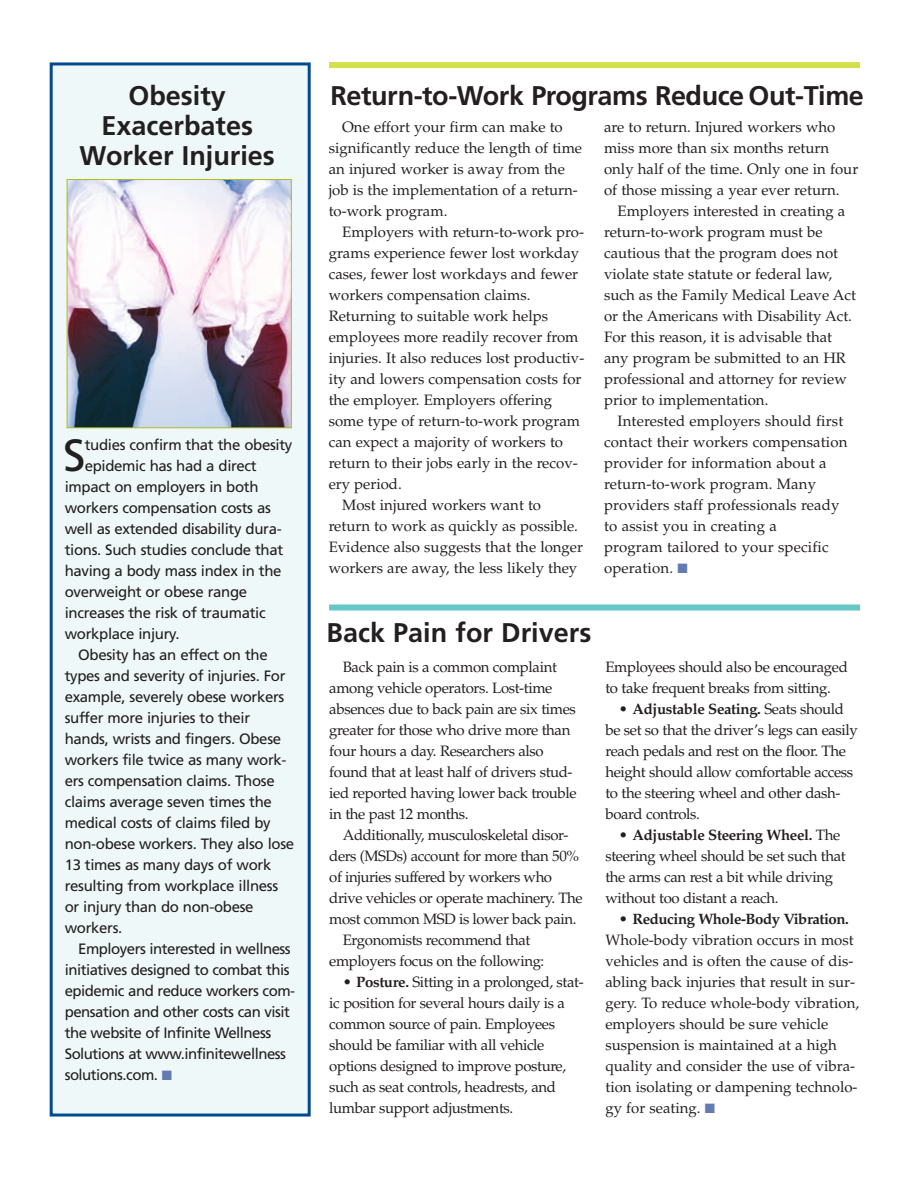
<style>
.page{position:relative;width:918px;height:1188px;background:#fff}
.page>*{position:absolute;margin:0;border:0;box-sizing:border-box;transform-origin:0 0}
.t1{font:45px "Frutiger";color:#231f20}
.t2{font:700 27px/30px "Frutiger";color:#231f20;text-align:center}
.t3{font:15px/21px "Palatino";color:#231f20}
.t4{font:15px/21px "Palatino";letter-spacing:-.025em;color:#231f20}
.t5{font:15px "Frutiger";letter-spacing:-.02em;color:#231f20}
.t6{font:15px "Palatino";letter-spacing:-.03em;color:#231f20}
.s1{color:#637bb2}
.s2{font-weight:700}
</style>
<div class="page">
<div style="left:51px;top:64px;width:258px;height:1051px;background:#eff8f8"></div>
<div style="left:50px;top:62px;width:261px;height:1055px;border:3px solid #014990"></div>
<div style="left:329px;top:605px;width:531px;height:6px;background:#66c7c5"></div>
<img style="left:69px;top:181px;width:221px;height:245px">
<div style="left:67px;top:179px;width:225px;height:249px;border:1px solid #b0bb1d"></div>
<div style="left:329px;top:62px;width:531px;height:6px;background:#d4df4c"></div>
<h2 class="t2" style="left:80px;top:82px;width:197px">Obesity<br>Exacerbates<br>Worker Injuries</h2>
<h1 class="t1" style="left:63px;top:437px;width:24px">S</h1>
<p class="t5" style="left:85px;top:439px;width:209px">tudies confirm that the obesity</p>
<p class="t5" style="left:85px;top:460px;width:174px">epidemic has had a direct</p>
<p class="t5" style="left:65px;top:481px;width:195px">impact on employers in both</p>
<p class="t5" style="left:65px;top:502px;width:208px">workers compensation costs as</p>
<p class="t5" style="left:65px;top:523px;width:219px">well as extended disability dura-</p>
<p class="t5" style="left:65px;top:544px;width:220px">tions. Such studies conclude that</p>
<p class="t5" style="left:65px;top:565px;width:218px">having a body mass index in the</p>
<p class="t5" style="left:65px;top:586px;width:184px">overweight or obese range</p>
<p class="t5" style="left:65px;top:607px;width:203px">increases the risk of traumatic</p>
<p class="t5" style="left:65px;top:628px;width:116px">workplace injury.</p>
<p class="t5" style="left:78px;top:649px;width:191px">Obesity has an effect on the</p>
<p class="t5" style="left:65px;top:670px;width:222px">types and severity of injuries. For</p>
<p class="t5" style="left:65px;top:691px;width:221px">example, severely obese workers</p>
<p class="t5" style="left:65px;top:712px;width:187px">suffer more injuries to their</p>
<p class="t5" style="left:65px;top:733px;width:218px">hands, wrists and fingers. Obese</p>
<p class="t5" style="left:65px;top:754px;width:223px">workers file twice as many work-</p>
<p class="t5" style="left:65px;top:775px;width:212px">ers compensation claims. Those</p>
<p class="t5" style="left:65px;top:796px;width:209px">claims average seven times the</p>
<p class="t5" style="left:65px;top:817px;width:208px">medical costs of claims filed by</p>
<p class="t5" style="left:65px;top:838px;width:231px">non-obese workers. They also lose</p>
<p class="t5" style="left:65px;top:859px;width:208px">13 times as many days of work</p>
<p class="t5" style="left:65px;top:880px;width:215px">resulting from workplace illness</p>
<p class="t5" style="left:65px;top:901px;width:190px">or injury than do non-obese</p>
<p class="t5" style="left:65px;top:922px;width:59px">workers.</p>
<p class="t5" style="left:78px;top:943px;width:214px">Employers interested in wellness</p>
<p class="t5" style="left:65px;top:964px;width:226px">initiatives designed to combat this</p>
<p class="t5" style="left:65px;top:985px;width:232px">epidemic and reduce workers com-</p>
<p class="t5" style="left:65px;top:1006px;width:227px">pensation and other costs can visit</p>
<p class="t5" style="left:65px;top:1027px;width:208px">the website of Infinite Wellness</p>
<p class="t5" style="left:65px;top:1048px;width:223px">Solutions at www.infinitewellness</p>
<p class="t5" style="left:65px;top:1069px;width:109px">solutions.com. <span class="s1">■</span></p>
<h2 class="t2" style="left:330px;top:82px;width:535px">Return-to-Work Programs Reduce Out-Time</h2>
<p class="t3" style="left:329px;top:118px;width:255px;text-indent:14px">One effort your firm can make to significantly reduce the length of time an injured worker is away from the job is the implementation of a return&shy;to-work program.</p>
<p class="t3" style="left:342px;top:223px;width:243px">Employers with return-to-work pro-</p>
<p class="t3" style="left:329px;top:244px;width:252px">grams experience fewer lost workday</p>
<p class="t3" style="left:329px;top:265px;width:251px">cases, fewer lost workdays and fewer</p>
<p class="t3" style="left:329px;top:286px;width:203px">workers compensation claims.</p>
<p class="t3" style="left:329px;top:307px;width:221px">Returning to suitable work helps</p>
<p class="t3" style="left:329px;top:328px;width:251px">employees more readily recover from</p>
<p class="t3" style="left:329px;top:349px;width:257px">injuries. It also reduces lost productiv-</p>
<p class="t3" style="left:329px;top:370px;width:254px">ity and lowers compensation costs for</p>
<p class="t3" style="left:329px;top:391px;width:225px">the employer. Employers offering</p>
<p class="t3" style="left:329px;top:412px;width:253px">some type of return-to-work program</p>
<p class="t3" style="left:329px;top:433px;width:236px">can expect a majority of workers to</p>
<p class="t3" style="left:329px;top:454px;width:251px">return to their jobs early in the recov-</p>
<p class="t3" style="left:329px;top:475px;width:75px">ery period.</p>
<p class="t3" style="left:342px;top:496px;width:200px">Most injured workers want to</p>
<p class="t3" style="left:329px;top:517px;width:251px">return to work as quickly as possible.</p>
<p class="t3" style="left:329px;top:538px;width:256px">Evidence also suggests that the longer</p>
<p class="t3" style="left:329px;top:559px;width:250px">workers are away, the less likely they</p>
<p class="t3" style="left:604px;top:118px;width:256px">are to return. Injured workers who miss more than six months return only half of the time. Only one in four of those missing a year ever return.</p>
<p class="t3" style="left:604px;top:202px;width:253px;text-indent:14px">Employers interested in creating a return-to-work program must be cautious that the program does not violate state statute or federal law, such as the Family Medical Leave Act or the Americans with Disability Act.<br>For this reason, it is advisable that any program be submitted to an HR professional and attorney for review prior to implementation.</p>
<p class="t3" style="left:604px;top:412px;width:245px;text-indent:14px">Interested employers should first contact their workers compensation provider for information about a return-to-work program. Many providers staff professionals ready to assist you in creating a<br>program tailored to your specific operation. <span class="s1">■</span></p>
<h2 class="t2" style="left:327px;top:620px;width:266px">Back Pain for Drivers</h2>
<p class="t4" style="left:329px;top:658px;width:249px;text-indent:14px">Back pain is a common complaint among vehicle operators. Lost-time absences due to back pain are six times greater for those who drive more than four hours a day. Researchers also found that at least half of drivers stud&shy;ied reported having lower back trouble in the past 12 months.</p>
<p class="t6" style="left:343px;top:829px;width:227px">Additionally, musculoskeletal disor-</p>
<p class="t6" style="left:329px;top:850px;width:251px">ders (MSDs) account for more than 50%</p>
<p class="t6" style="left:329px;top:871px;width:224px">of injuries suffered by workers who</p>
<p class="t6" style="left:329px;top:892px;width:255px">drive vehicles or operate machinery. The</p>
<p class="t6" style="left:329px;top:913px;width:249px">most common MSD is lower back pain.</p>
<p class="t4" style="left:343px;top:931px;width:189px">Ergonomists recommend that</p>
<p class="t4" style="left:329px;top:952px;width:217px">employers focus on the following:</p>
<p class="t4" style="left:329px;top:973px;width:256px;text-indent:14px">• <span class="s2">Posture.</span> Sitting in a prolonged, stat&shy;ic position for several hours daily is a common source of pain. Employees should be familiar with all vehicle options designed to improve posture, such as seat controls, headrests, and lumbar support adjustments.</p>
<p class="t4" style="left:605px;top:658px;width:244px">Employees should also be encouraged to take frequent breaks from sitting.</p>
<p class="t4" style="left:605px;top:700px;width:254px;text-indent:14px">• <span class="s2">Adjustable Seating.</span> Seats should be set so that the driver’s legs can easily reach pedals and rest on the floor. The height should allow comfortable access to the steering wheel and other dash&shy;board controls.</p>
<p class="t4" style="left:605px;top:826px;width:242px;text-indent:14px">• <span class="s2">Adjustable Steering Wheel.</span> The steering wheel should be set such that the arms can rest a bit while driving without too distant a reach.</p>
<p class="t3" style="left:605px;top:910px;width:255px;text-indent:14px">• <span class="s2">Reducing Whole-Body Vibration.<br></span>Whole-body vibration occurs in most vehicles and is often the cause of dis&shy;abling back injuries that result in sur&shy;gery. To reduce whole-body vibration, employers should be sure vehicle suspension is maintained at a high quality and consider the use of vibra&shy;tion isolating or dampening technolo&shy;gy for seating. <span class="s1">■</span></p>
</div>
